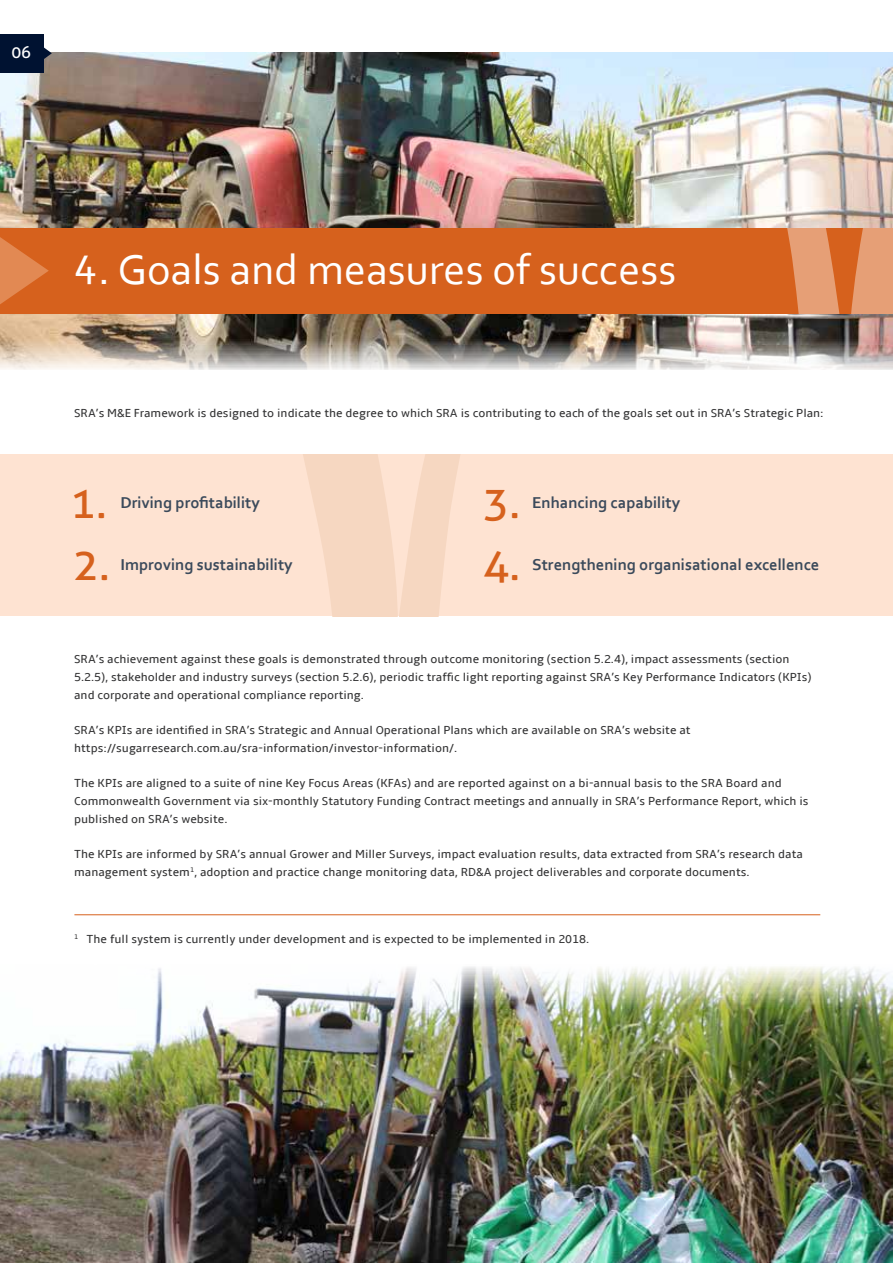
<style>
.page{position:relative;width:893px;height:1263px;background:#fff}
.page>*{position:absolute;margin:0;border:0;box-sizing:border-box;transform-origin:0 0}
.t1{font:43.5px "Corbel";color:#fff}
.t2{font:43.5px/61.8px "Aller";color:#d6611d}
.t3{font:700 16.5px "Corbel";color:#3b4a5b}
.t4{font:16.5px "Aller";color:#fff}
.t5{font:12px/18px "Amble";color:#333334}
</style>
<div class="page">
<img style="left:0;top:52px;width:893px;height:318px">
<div style="left:0;top:228px;width:893px;height:85px;background:#d6611d"></div>
<svg style="left:787px;top:228px;width:106px;height:85px"></svg>
<svg style="left:0;top:237px;width:49px;height:67px"></svg>
<img style="left:0;top:967px;width:893px;height:296px">
<div style="left:0;top:455px;width:893px;height:161px;background:#fee3d2"></div>
<svg style="left:303px;top:455px;width:157px;height:161px;fill:#f6d7c1"></svg>
<svg style="left:44px;top:47px;width:8px;height:14px"></svg>
<div style="left:0;top:34px;width:44px;height:39px;background:#001231"></div>
<hr style="left:74px;top:914px;width:746px;height:1px;background:#d6611d">
<h2 class="t4" style="left:11px;top:42px;width:21px">06</h2>
<h1 class="t1" style="left:98px;top:242px;width:579px">. Goals and measures of success</h1>
<h1 class="t1" style="left:74px;top:235px;width:24px">4</h1>
<p class="t5" style="left:74px;top:404px;width:751px">SRA’s M&amp;E Framework is designed to indicate the degree to which SRA is contributing to each of the goals set out in SRA’s Strategic Plan:</p>
<h1 class="t2" style="left:70px;top:471px;width:42px">1.<br>2.</h1>
<h1 class="t2" style="left:483px;top:471px;width:39px">3.<br>4.</h1>
<h2 class="t3" style="left:120px;top:492px;width:141px">Driving profitability</h2>
<h2 class="t3" style="left:120px;top:554px;width:174px">Improving sustainability</h2>
<h2 class="t3" style="left:532px;top:492px;width:150px">Enhancing capability</h2>
<h2 class="t3" style="left:532px;top:554px;width:289px">Strengthening organisational excellence</h2>
<p class="t5" style="left:74px;top:651px;width:739px">SRA’s achievement against these goals is demonstrated through outcome monitoring (section 5.2.4), impact assessments (section<br>5.2.5), stakeholder and industry surveys (section 5.2.6), periodic traffic light reporting against SRA’s Key Performance Indicators (KPIs) and corporate and operational compliance reporting.</p>
<p class="t5" style="left:74px;top:722px;width:618px">SRA’s KPIs are identified in SRA’s Strategic and Annual Operational Plans which are available on SRA’s website at https://sugarresearch.com.au/sra-information/investor-information/.</p>
<p class="t5" style="left:74px;top:775px;width:736px">The KPIs are aligned to a suite of nine Key Focus Areas (KFAs) and are reported against on a bi-annual basis to the SRA Board and<br>Commonwealth Government via six-monthly Statutory Funding Contract meetings and annually in SRA’s Performance Report, which is published on SRA’s website.</p>
<p class="t5" style="left:74px;top:846px;width:730px">The KPIs are informed by SRA’s annual Grower and Miller Surveys, impact evaluation results, data extracted from SRA’s research data management system<sup>1</sup>, adoption and practice change monitoring data, RD&amp;A project deliverables and corporate documents.</p>
<p class="t5" style="left:74px;top:930px;width:517px"><sup>1</sup> The full system is currently under development and is expected to be implemented in 2018.</p>
</div>
